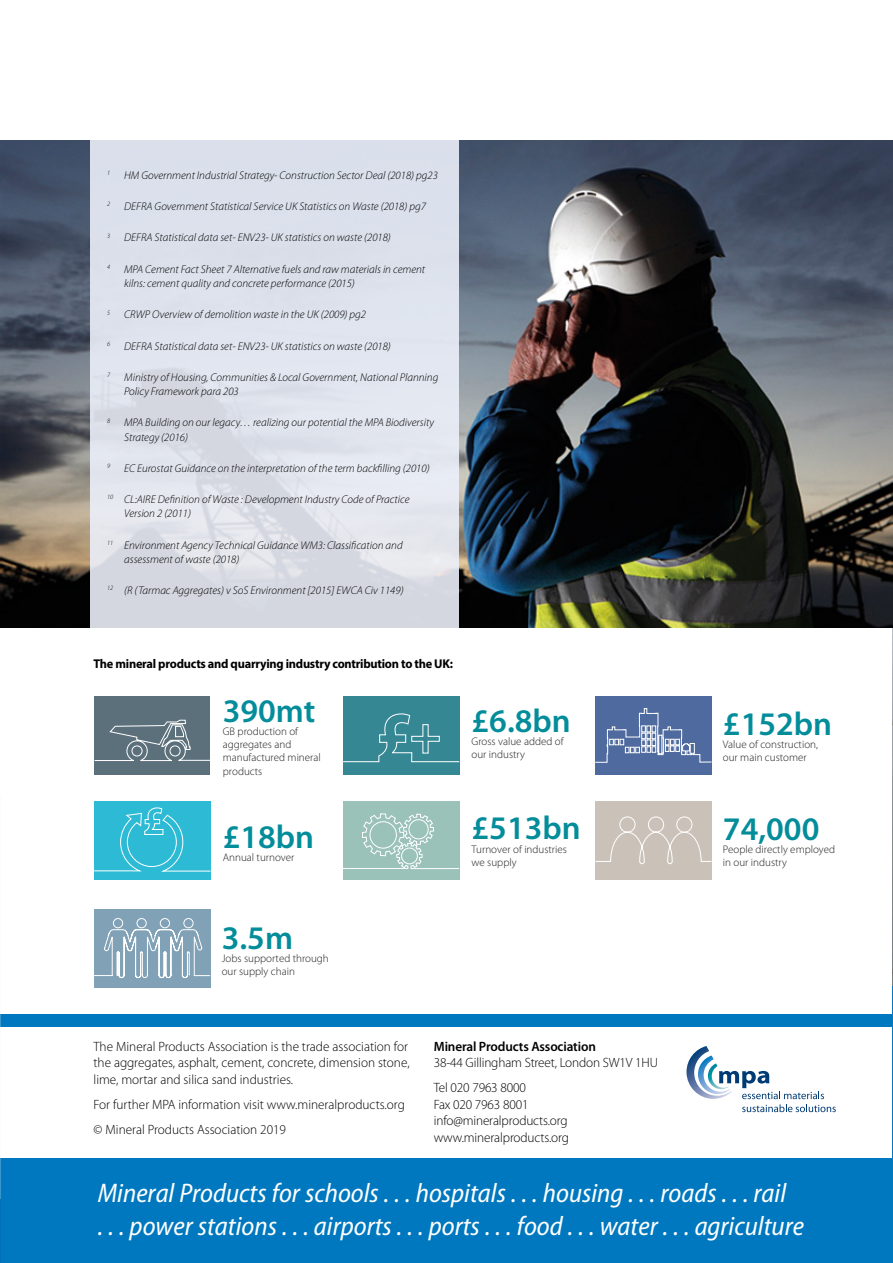
<style>
.page{position:relative;width:893px;height:1263px;background:#fff}
.page>*{position:absolute;margin:0;border:0;box-sizing:border-box;transform-origin:0 0}
.t1{font:600 33.15px "Myriad Pro";color:#038d9a}
.t2{font:italic semi-condensed 27px/33px "Myriad Pro";color:#fff}
.t3{font:300 13.5px/16.5px "Myriad Pro";color:#000}
.t4{font:600 13.5px "Myriad Pro";letter-spacing:-.01em;color:#000}
.t5{font:700 12.75px "Myriad Pro";letter-spacing:-.02em;color:#000}
.t6{font:italic 300 11.25px/14.2px "Myriad Pro";color:#000}
.t7{font:300 11.1px/13.2px "Myriad Pro";color:#221e1f}
</style>
<div class="page">
<img style="left:892px;top:628px;width:1px;height:358px">
<hr style="left:892px;top:986px;width:1px;height:277px;background:#0078bf">
<img style="left:0;top:140px;width:893px;height:488px">
<div style="left:343px;top:696px;width:117px;height:79px;background:#358893"></div>
<svg style="left:343px;top:713px;width:117px;height:50px"></svg>
<div style="left:94px;top:696px;width:116px;height:79px;background:#5c707b"></div>
<svg style="left:94px;top:719px;width:116px;height:42px"></svg>
<div style="left:595px;top:696px;width:117px;height:79px;background:#4e6a9e"></div>
<svg style="left:595px;top:708px;width:117px;height:55px"></svg>
<div style="left:94px;top:801px;width:117px;height:79px;background:#2cbad5"></div>
<div style="left:343px;top:801px;width:116px;height:79px;background:#9ac2b8"></div>
<div style="left:595px;top:801px;width:117px;height:79px;background:#cac2b8"></div>
<div style="left:94px;top:909px;width:117px;height:79px;background:#80a1b6"></div>
<svg style="left:94px;top:836px;width:618px;height:142px"></svg>
<svg style="left:94px;top:807px;width:599px;height:65px"></svg>
<div style="left:0;top:1014px;width:893px;height:13px;background:#0078bf"></div>
<div style="left:0;top:1158px;width:893px;height:105px;background:#0078bf"></div>
<svg style="left:686px;top:1046px;width:150px;height:66px"></svg>
<div style="left:91px;top:140px;width:368px;height:488px;background:#dce1ec"></div>
<hr style="left:0;top:1199px;width:1px;height:64px;background:#0071b9">
<img style="left:0;top:0;width:1px;height:217px">
<p class="t6" style="left:107px;top:168px;width:332px"><sup>1</sup> HM Government Industrial Strategy- Construction Sector Deal (2018) pg23</p>
<p class="t6" style="left:107px;top:199px;width:320px"><sup>2</sup> DEFRA Government Statistical Service UK Statistics on Waste (2018) pg7</p>
<p class="t6" style="left:107px;top:230px;width:285px"><sup>3</sup> DEFRA Statistical data set- ENV23- UK statistics on waste (2018)</p>
<p class="t6" style="left:124px;top:262px;width:303px;text-indent:-17px"><sup>4</sup> MPA Cement Fact Sheet 7 Alternative fuels and raw materials in cement kilns: cement quality and concrete performance (2015)</p>
<p class="t6" style="left:107px;top:307px;width:260px"><sup>5</sup> CRWP Overview of demolition waste in the UK (2009) pg2</p>
<p class="t6" style="left:107px;top:339px;width:285px"><sup>6</sup> DEFRA Statistical data set- ENV23- UK statistics on waste (2018)</p>
<p class="t6" style="left:124px;top:370px;width:316px;text-indent:-17px"><sup>7</sup> Ministry of Housing, Communities &amp; Local Government, National Planning<br>Policy Framework para 203</p>
<p class="t6" style="left:124px;top:415px;width:311px;text-indent:-17px"><sup>8</sup> MPA Building on our legacy… realizing our potential the MPA Biodiversity<br>Strategy (2016)</p>
<p class="t6" style="left:107px;top:461px;width:324px"><sup>9</sup> EC Eurostat Guidance on the interpretation of the term backfilling (2010)</p>
<p class="t6" style="left:124px;top:492px;width:287px;text-indent:-17px"><sup>10</sup> CL:AIRE Definition of Waste : Development Industry Code of Practice<br>Version 2 (2011)</p>
<p class="t6" style="left:124px;top:538px;width:280px;text-indent:-17px"><sup>11</sup> Environment Agency Technical Guidance WM3: Classification and assessment of waste (2018)</p>
<p class="t6" style="left:107px;top:583px;width:298px"><sup>12</sup> (R (Tarmac Aggregates) v SoS Environment [2015] EWCA Civ 1149)</p>
<p class="t5" style="left:94px;top:655px;width:361px">The mineral products and quarrying industry contribution to the UK:</p>
<h1 class="t1" style="left:223px;top:689px;width:94px">390mt</h1>
<p class="t7" style="left:223px;top:725px;width:100px">GB production of aggregates and manufactured mineral products</p>
<h1 class="t1" style="left:223px;top:816px;width:93px">£18bn</h1>
<p class="t7" style="left:223px;top:851px;width:73px">Annual turnover</p>
<h1 class="t1" style="left:472px;top:700px;width:101px">£6.8bn</h1>
<p class="t7" style="left:472px;top:735px;width:93px">Gross value added of our industry</p>
<h1 class="t1" style="left:472px;top:807px;width:111px">£513bn</h1>
<p class="t7" style="left:472px;top:842px;width:97px">Turnover of industries we supply</p>
<h1 class="t1" style="left:222px;top:916px;width:73px">3.5m</h1>
<p class="t7" style="left:222px;top:952px;width:109px">Jobs supported through our supply chain</p>
<h1 class="t1" style="left:723px;top:703px;width:111px">£152bn</h1>
<p class="t7" style="left:723px;top:738px;width:97px">Value of construction, our main customer</p>
<h1 class="t1" style="left:723px;top:807px;width:98px">74,000</h1>
<p class="t7" style="left:723px;top:843px;width:114px">People directly employed in our industry</p>
<p class="t3" style="left:94px;top:1038px;width:318px;text-align:justify">The Mineral Products Association is the trade association for the aggregates, asphalt, cement, concrete, dimension stone, lime, mortar and silica sand industries.</p>
<p class="t3" style="left:94px;top:1092px;width:313px;line-height:25px">For further MPA information visit www.mineralproducts.org © Mineral Products Association 2019</p>
<p class="t4" style="left:434px;top:1037px;width:164px">Mineral Products Association</p>
<p class="t3" style="left:434px;top:1050px;width:226px;line-height:25px">38-44 Gillingham Street, London SW1V 1HU<br>Tel 020 7963 8000</p>
<p class="t3" style="left:434px;top:1096px;width:137px">Fax 020 7963 8001 info@mineralproducts.org www.mineralproducts.org</p>
<h2 class="t2" style="left:98px;top:1176px;width:708px">Mineral Products for schools . . . hospitals . . . housing . . . roads . . . rail<br>. . . power stations . . . airports . . . ports . . . food . . . water . . . agriculture</h2>
</div>
